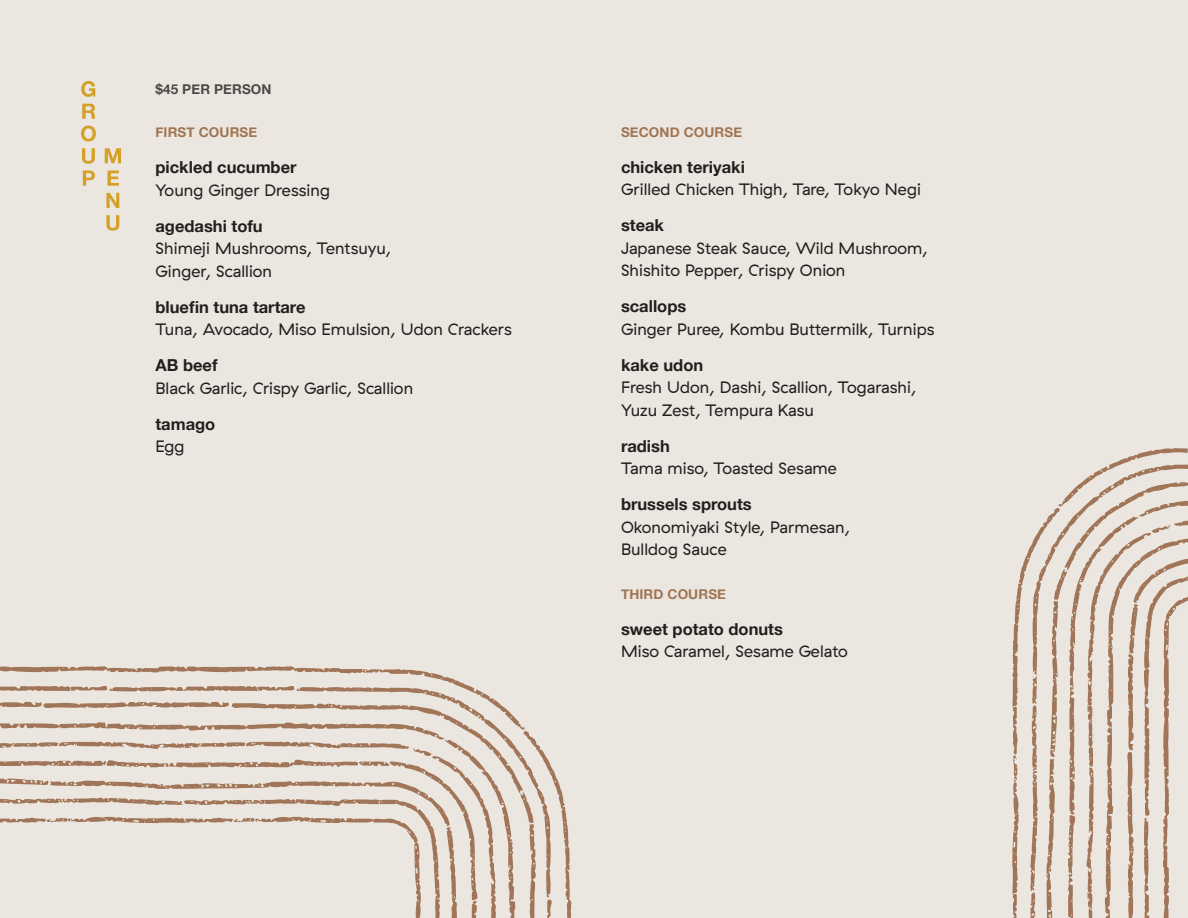
<style>
.page{position:relative;width:1188px;height:918px;background:#ebe6df}
.page>*{position:absolute;margin:0;border:0;box-sizing:border-box;transform-origin:0 0}
.Description{font:16.5px/22.5px "GT Haptik";letter-spacing:.005em;color:#231f20}
.Item{font:700 16.5px "Helvetica Neue";color:#231f20}
.Course{font:700 13.5px "Helvetica Neue";letter-spacing:.01em;color:#a07554}
.person{font:700 13.5px "Helvetica Neue";letter-spacing:.01em;color:#4c4847}
</style>
<div class="page">
<svg style="left:81px;top:81px;width:14px;height:16px"></svg>
<svg style="left:82px;top:104px;width:13px;height:15px"></svg>
<svg style="left:81px;top:126px;width:15px;height:15px"></svg>
<svg style="left:82px;top:148px;width:13px;height:16px"></svg>
<svg style="left:83px;top:171px;width:12px;height:15px"></svg>
<svg style="left:105px;top:148px;width:16px;height:15px"></svg>
<svg style="left:107px;top:171px;width:12px;height:15px"></svg>
<svg style="left:107px;top:193px;width:12px;height:15px"></svg>
<svg style="left:106px;top:215px;width:13px;height:16px"></svg>
<svg style="left:0;top:666px;width:572px;height:252px"></svg>
<svg style="left:1012px;top:448px;width:176px;height:470px"></svg>
<p class="person" style="left:156px;top:79px;width:118px">$45 PER PERSON</p>
<p class="Course" style="left:156px;top:122px;width:103px">FIRST COURSE</p>
<p class="Item" style="left:156px;top:155px;width:143px">pickled cucumber</p>
<p class="Description" style="left:156px;top:179px;width:176px">Young Ginger Dressing</p>
<p class="Item" style="left:156px;top:213px;width:109px">agedashi tofu</p>
<p class="Description" style="left:156px;top:238px;width:237px">Shimeji Mushrooms, Tentsuyu,<br>Ginger, Scallion</p>
<p class="Item" style="left:156px;top:294px;width:152px">bluefin tuna tartare</p>
<p class="Description" style="left:156px;top:319px;width:358px">Tuna, Avocado, Miso Emulsion, Udon Crackers</p>
<p class="Item" style="left:156px;top:353px;width:64px">AB beef</p>
<p class="Description" style="left:156px;top:377px;width:259px">Black Garlic, Crispy Garlic, Scallion</p>
<p class="Item" style="left:156px;top:411px;width:61px">tamago</p>
<p class="Description" style="left:156px;top:436px;width:31px">Egg</p>
<p class="Course" style="left:621px;top:121px;width:123px">SECOND COURSE</p>
<p class="Item" style="left:621px;top:154px;width:126px">chicken teriyaki</p>
<p class="Description" style="left:621px;top:178px;width:301px">Grilled Chicken Thigh, Tare, Tokyo Negi</p>
<p class="Item" style="left:621px;top:212px;width:45px">steak</p>
<p class="Description" style="left:621px;top:237px;width:309px">Japanese Steak Sauce, Wild Mushroom,<br>Shishito Pepper, Crispy Onion</p>
<p class="Item" style="left:621px;top:293px;width:67px">scallops</p>
<p class="Description" style="left:621px;top:318px;width:315px">Ginger Puree, Kombu Buttermilk, Turnips</p>
<p class="Item" style="left:621px;top:352px;width:84px">kake udon</p>
<p class="Description" style="left:621px;top:376px;width:297px">Fresh Udon, Dashi, Scallion, Togarashi,<br>Yuzu Zest, Tempura Kasu</p>
<p class="Item" style="left:621px;top:433px;width:50px">radish</p>
<p class="Description" style="left:621px;top:457px;width:217px">Tama miso, Toasted Sesame</p>
<p class="Item" style="left:621px;top:491px;width:132px">brussels sprouts</p>
<p class="Description" style="left:621px;top:516px;width:231px">Okonomiyaki Style, Parmesan,<br>Bulldog Sauce</p>
<p class="Course" style="left:621px;top:583px;width:106px">THIRD COURSE</p>
<p class="Item" style="left:621px;top:616px;width:163px">sweet potato donuts</p>
<p class="Description" style="left:621px;top:640px;width:228px">Miso Caramel, Sesame Gelato</p>
</div>
